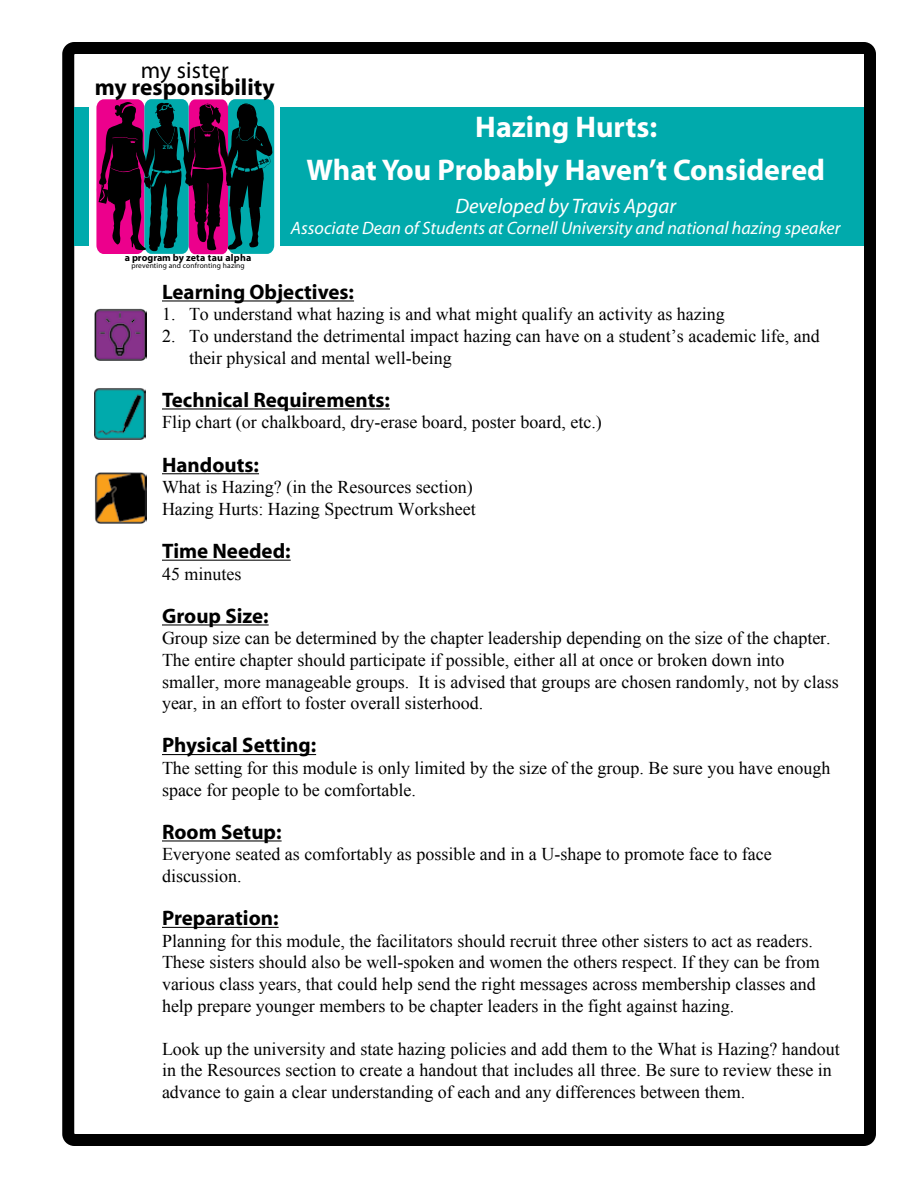
<style>
.page{position:relative;width:918px;height:1188px;background:#fff}
.page>*{position:absolute;margin:0;border:0;box-sizing:border-box;transform-origin:0 0}
.t1{font:700 30px/43.2px "Myriad";color:#fff;text-align:center}
.t2{font:700 23.4px "Myriad";color:#000}
.t3{font:23.4px "Myriad";letter-spacing:.01em;color:#000}
.t4{font:700 21px "Myriad";color:#000}
.t5{font:italic 21px "Myriad";color:#fff}
.t6{font:18px/21.6px "Times New Roman";color:#000}
.t7{font:italic 18px "Myriad";color:#fff}
.t8{font:700 10.05px "Myriad";letter-spacing:.015em;color:#000}
.t9{font:7.5px "Myriad";letter-spacing:.015em;color:#000}
.t10{font:700 5.25px "Myriad";color:#00aaac;scale:1.12 1}
</style>
<div class="page">
<div style="left:62px;top:42px;width:814px;height:1104px;border:12px solid #000;border-radius:6px"></div>
<div style="left:74px;top:107px;width:790px;height:138px;background:#00aaac"></div>
<hr style="left:162px;top:300px;width:192px;height:2px;background:#000">
<hr style="left:162px;top:408px;width:228px;height:2px;background:#000">
<hr style="left:162px;top:473px;width:97px;height:1px;background:#000">
<hr style="left:162px;top:560px;width:129px;height:1px;background:#000">
<hr style="left:162px;top:624px;width:107px;height:1px;background:#000">
<hr style="left:162px;top:754px;width:154px;height:1px;background:#000">
<hr style="left:162px;top:840px;width:120px;height:1px;background:#000">
<hr style="left:162px;top:927px;width:117px;height:1px;background:#000">
<img style="left:94px;top:308px;width:53px;height:52px">
<img style="left:95px;top:472px;width:52px;height:52px">
<div style="left:89px;top:54px;width:191px;height:220px;background:#fff"></div>
<img style="left:94px;top:388px;width:52px;height:52px">
<svg style="left:96px;top:99px;width:178px;height:155px;background:#362d4b"></svg>
<p class="t3" style="left:141px;top:59px;width:89px">my sister</p>
<p class="t2" style="left:95px;top:75px;width:181px">my responsibility</p>
<p class="t10" style="left:163px;top:145px;width:10px">ZTA</p>
<p class="t8" style="left:125px;top:253px;width:128px">a program by zeta tau alpha</p>
<p class="t9" style="left:131px;top:262px;width:115px">preventing and confronting hazing</p>
<h1 class="t1" style="left:306px;top:106px;width:520px">Hazing Hurts:<br>What You Probably Haven’t Considered</h1>
<p class="t5" style="left:455px;top:195px;width:222px">Developed by Travis Apgar</p>
<p class="t7" style="left:291px;top:219px;width:551px">Associate Dean of Students at Cornell University and national hazing speaker</p>
<p class="t4" style="left:162px;top:281px;width:194px">Learning Objectives:</p>
<p class="t6" style="left:189px;top:303px;width:632px">To understand what hazing is and what might qualify an activity as hazing<br>To understand the detrimental impact hazing can have on a student’s academic life, and their physical and mental well-being</p>
<p class="t4" style="left:162px;top:389px;width:229px">Technical Requirements:</p>
<p class="t6" style="left:162px;top:411px;width:441px">Flip chart (or chalkboard, dry-erase board, poster board, etc.)</p>
<p class="t4" style="left:162px;top:454px;width:99px">Handouts:</p>
<p class="t6" style="left:162px;top:476px;width:315px">What is Hazing? (in the Resources section)<br>Hazing Hurts: Hazing Spectrum Worksheet</p>
<p class="t4" style="left:162px;top:540px;width:130px">Time Needed:</p>
<p class="t6" style="left:162px;top:563px;width:81px">45 minutes</p>
<p class="t4" style="left:162px;top:605px;width:108px">Group Size:</p>
<p class="t6" style="left:162px;top:627px;width:678px">Group size can be determined by the chapter leadership depending on the size of the chapter.<br>The entire chapter should participate if possible, either all at once or broken down into smaller, more manageable groups. It is advised that groups are chosen randomly, not by class year, in an effort to foster overall sisterhood.</p>
<p class="t4" style="left:162px;top:735px;width:156px">Physical Setting:</p>
<p class="t6" style="left:162px;top:757px;width:670px">The setting for this module is only limited by the size of the group. Be sure you have enough space for people to be comfortable.</p>
<p class="t4" style="left:162px;top:821px;width:121px">Room Setup:</p>
<p class="t6" style="left:162px;top:843px;width:611px">Everyone seated as comfortably as possible and in a U-shape to promote face to face discussion.</p>
<p class="t4" style="left:162px;top:907px;width:118px">Preparation:</p>
<p class="t6" style="left:162px;top:930px;width:659px">Planning for this module, the facilitators should recruit three other sisters to act as readers.<br>These sisters should also be well-spoken and women the others respect. If they can be from various class years, that could help send the right messages across membership classes and help prepare younger members to be chapter leaders in the fight against hazing.</p>
<p class="t6" style="left:162px;top:1038px;width:679px">Look up the university and state hazing policies and add them to the What is Hazing? handout in the Resources section to create a handout that includes all three. Be sure to review these in advance to gain a clear understanding of each and any differences between them.</p>
<p class="t6" style="left:162px;top:303px;width:15px">1.<br>2.</p>
</div>
